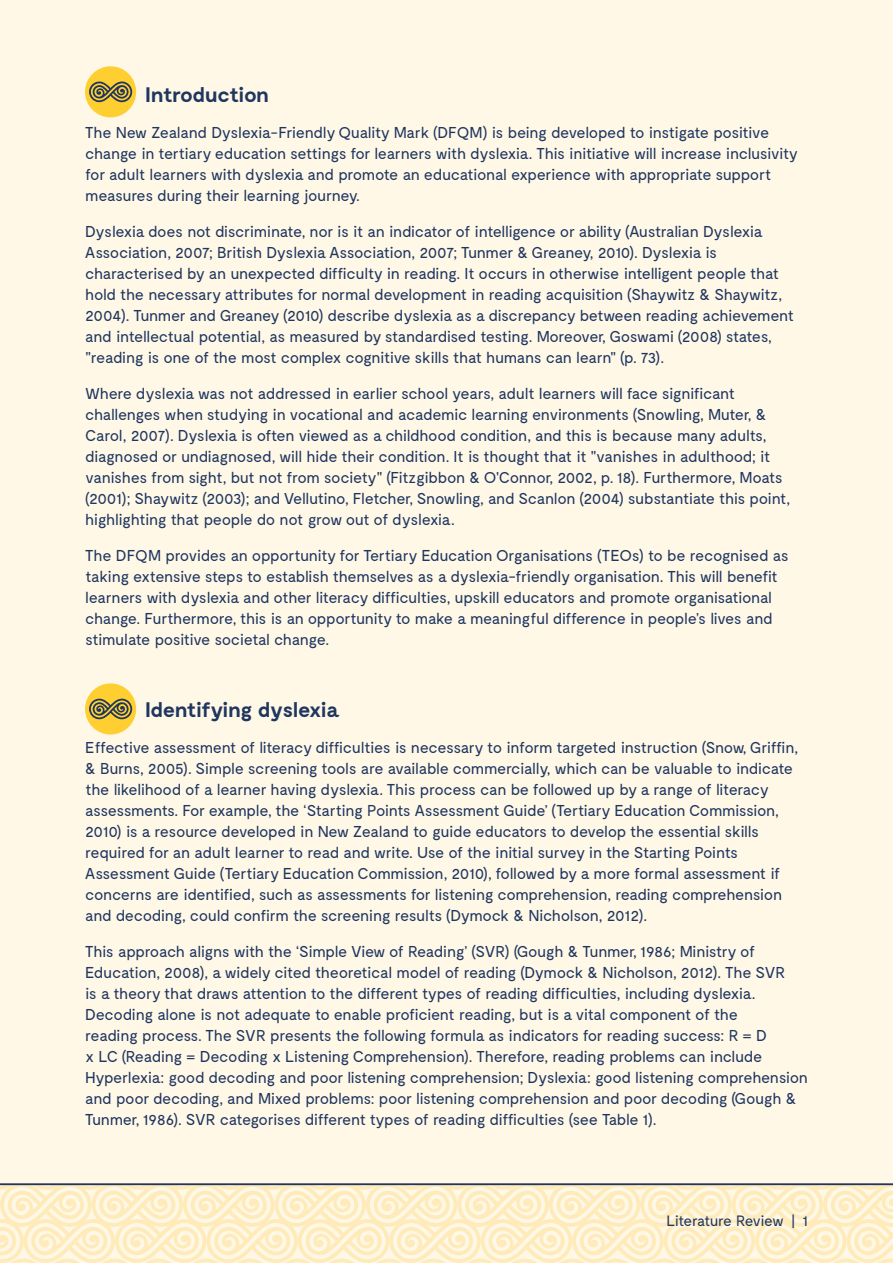
<style>
.page{position:relative;width:893px;height:1263px;background:#fff8e7}
.page>*{position:absolute;margin:0;border:0;box-sizing:border-box;transform-origin:0 0}
.t1{font:700 21px "Moderat";letter-spacing:-.025em;color:#1f365f}
.t2{font:15.75px/21px "Moderat";letter-spacing:-.025em;color:#1f365f}
.t3{font:15px "Moderat";letter-spacing:-.05em;color:#1f365f}
</style>
<div class="page">
<svg style="left:0;top:1185px;width:893px;height:78px"></svg>
<hr style="left:0;top:1183px;width:893px;height:2px;background:#1f365f">
<div style="left:85px;top:66px;width:51px;height:51px;background:#ffcf31;border-radius:50%"></div>
<svg style="left:89px;top:81px;width:43px;height:21px"></svg>
<div style="left:85px;top:683px;width:51px;height:51px;background:#ffcf31;border-radius:50%"></div>
<svg style="left:89px;top:698px;width:43px;height:21px"></svg>
<h1 class="t1" style="left:145px;top:83px;width:125px">Introduction</h1>
<p class="t2" style="left:85px;top:122px;width:714px">The New Zealand Dyslexia-Friendly Quality Mark (DFQM) is being developed to instigate positive change in tertiary education settings for learners with dyslexia. This initiative will increase inclusivity for adult learners with dyslexia and promote an educational experience with appropriate support measures during their learning journey.</p>
<p class="t2" style="left:85px;top:221px;width:711px">Dyslexia does not discriminate, nor is it an indicator of intelligence or ability (Australian Dyslexia Association, 2007; British Dyslexia Association, 2007; Tunmer &amp; Greaney, 2010). Dyslexia is characterised by an unexpected difficulty in reading. It occurs in otherwise intelligent people that hold the necessary attributes for normal development in reading acquisition (Shaywitz &amp; Shaywitz, 2004). Tunmer and Greaney (2010) describe dyslexia as a discrepancy between reading achievement and intellectual potential, as measured by standardised testing. Moreover, Goswami (2008) states, "reading is one of the most complex cognitive skills that humans can learn" (p. 73).</p>
<p class="t2" style="left:85px;top:383px;width:707px">Where dyslexia was not addressed in earlier school years, adult learners will face significant challenges when studying in vocational and academic learning environments (Snowling, Muter, &amp; Carol, 2007). Dyslexia is often viewed as a childhood condition, and this is because many adults, diagnosed or undiagnosed, will hide their condition. It is thought that it "vanishes in adulthood; it vanishes from sight, but not from society" (Fitzgibbon &amp; O'Connor, 2002, p. 18). Furthermore, Moats (2001); Shaywitz (2003); and Vellutino, Fletcher, Snowling, and Scanlon (2004) substantiate this point, highlighting that people do not grow out of dyslexia.</p>
<p class="t2" style="left:85px;top:545px;width:705px">The DFQM provides an opportunity for Tertiary Education Organisations (TEOs) to be recognised as taking extensive steps to establish themselves as a dyslexia-friendly organisation. This will benefit learners with dyslexia and other literacy difficulties, upskill educators and promote organisational change. Furthermore, this is an opportunity to make a meaningful difference in people’s lives and stimulate positive societal change.</p>
<h1 class="t1" style="left:145px;top:698px;width:196px">Identifying dyslexia</h1>
<p class="t2" style="left:85px;top:737px;width:715px">Effective assessment of literacy difficulties is necessary to inform targeted instruction (Snow, Griffin, &amp; Burns, 2005). Simple screening tools are available commercially, which can be valuable to indicate the likelihood of a learner having dyslexia. This process can be followed up by a range of literacy assessments. For example, the ‘Starting Points Assessment Guide’ (Tertiary Education Commission, 2010) is a resource developed in New Zealand to guide educators to develop the essential skills required for an adult learner to read and write. Use of the initial survey in the Starting Points Assessment Guide (Tertiary Education Commission, 2010), followed by a more formal assessment if concerns are identified, such as assessments for listening comprehension, reading comprehension and decoding, could confirm the screening results (Dymock &amp; Nicholson, 2012).</p>
<p class="t2" style="left:85px;top:941px;width:724px">This approach aligns with the ‘Simple View of Reading’ (SVR) (Gough &amp; Tunmer, 1986; Ministry of Education, 2008), a widely cited theoretical model of reading (Dymock &amp; Nicholson, 2012). The SVR<br>is a theory that draws attention to the different types of reading difficulties, including dyslexia.<br>Decoding alone is not adequate to enable proficient reading, but is a vital component of the<br>reading process. The SVR presents the following formula as indicators for reading success: R = D<br>x LC (Reading = Decoding x Listening Comprehension). Therefore, reading problems can include Hyperlexia: good decoding and poor listening comprehension; Dyslexia: good listening comprehension and poor decoding, and Mixed problems: poor listening comprehension and poor decoding (Gough &amp; Tunmer, 1986). SVR categorises different types of reading difficulties (see Table 1).</p>
<p class="t3" style="left:666px;top:1212px;width:143px">Literature Review | 1</p>
</div>
